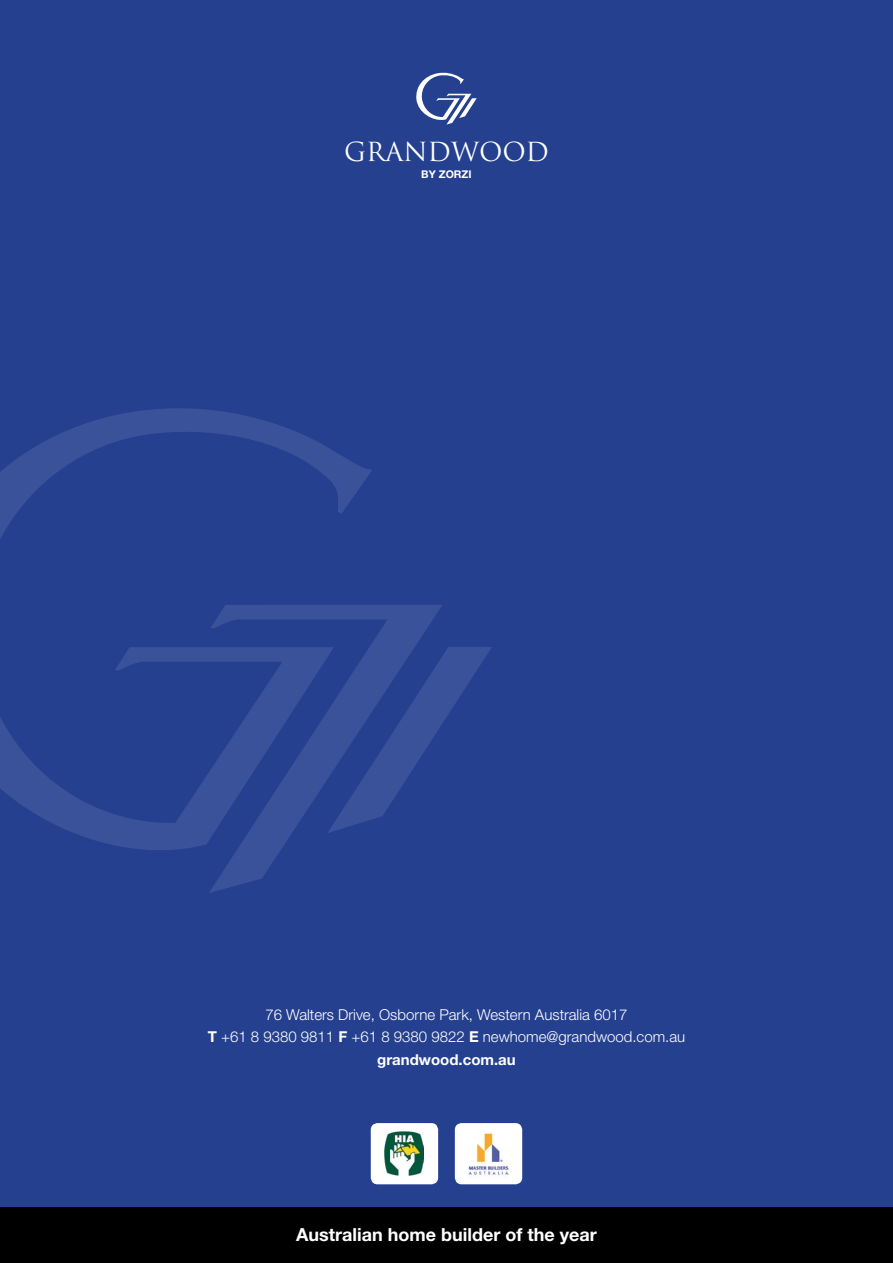
<style>
.page{position:relative;width:893px;height:1263px;background:#25408f}
.page>*{position:absolute;margin:0;border:0;box-sizing:border-box;transform-origin:0 0}
.t1{font:25.65px "Trajan Pro";color:#fff}
.t2{font:700 18px "Helvetica Neue LT Std";color:#fff}
.t3{font:300 15px/22.5px "Helvetica Neue LT Std";color:#fff;text-align:center}
.t4{font:700 10.65px "Helvetica Neue";color:#fff}
.s1{font-weight:700}
</style>
<div class="page">
<div style="left:0;top:1208px;width:893px;height:55px;background:#000"></div>
<svg style="left:416px;top:73px;width:61px;height:52px"></svg>
<svg style="left:0;top:408px;width:492px;height:485px"></svg>
<div style="left:455px;top:1123px;width:67px;height:61px;background:#fff;border-radius:7px"></div>
<img style="left:469px;top:1132px;width:39px;height:43px">
<div style="left:371px;top:1123px;width:67px;height:61px;background:#fff;border-radius:7px"></div>
<img style="left:385px;top:1132px;width:39px;height:44px">
<h1 class="t1" style="left:344px;top:136px;width:206px">GRANDWOOD</h1>
<p class="t4" style="left:421px;top:164px;width:52px">BY ZORZI</p>
<p class="t3" style="left:208px;top:1003px;width:479px">76 Walters Drive, Osborne Park, Western Australia 6017<br><span class="s1">T</span> +61 8 9380 9811 <span class="s1">F</span> +61 8 9380 9822 <span class="s1">E</span> newhome@grandwood.com.au <span class="s1">grandwood.com.au</span></p>
<p class="t2" style="left:296px;top:1223px;width:302px">Australian home builder of the year</p>
</div>
